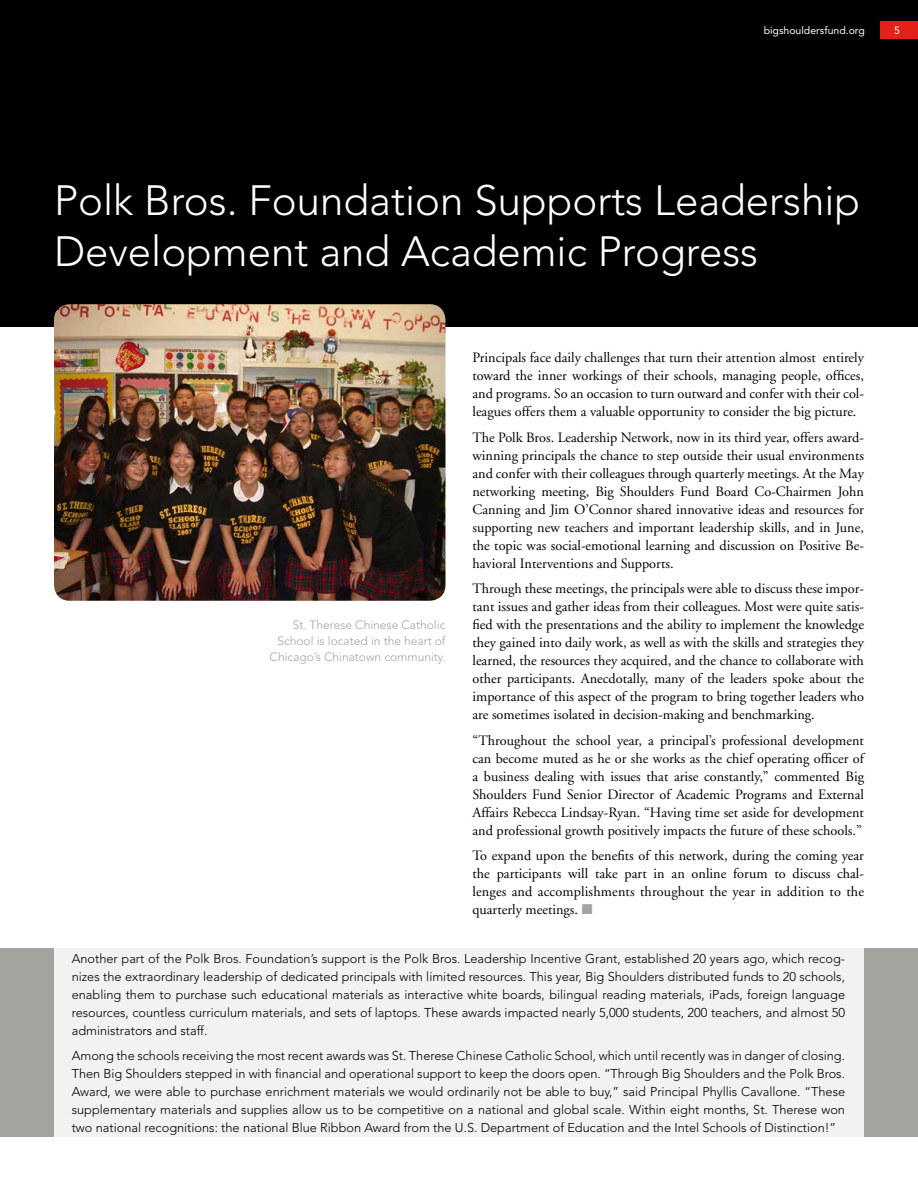
<style>
.page{position:relative;width:918px;height:1188px;background:#fff}
.page>*{position:absolute;margin:0;border:0;box-sizing:border-box;transform-origin:0 0}
.t1{font:300 42px/51px "Avenir";color:#fff}
.t2{font:14.25px/18px "Adobe Garamond";color:#000;text-align:justify}
.t3{font:300 12.75px/18px "Avenir";color:#000;text-align:justify}
.t4{font:300 12px/15.8px "Avenir";color:#a2a49e;text-align:right}
.t5{font:10.5px "Avenir";color:#fff}
.s1{color:#a2a49e}
</style>
<div class="page">
<div style="left:40px;top:948px;width:848px;height:188px;background:#f2f2f1"></div>
<div style="left:0;top:0;width:918px;height:326px;background:#000"></div>
<div style="left:880px;top:21px;width:38px;height:18px;background:#e32119"></div>
<img style="left:54px;top:304px;width:392px;height:297px">
<div style="left:0;top:948px;width:54px;height:188px;background:#a2a49e"></div>
<div style="left:864px;top:948px;width:54px;height:188px;background:#a2a49e"></div>
<p class="t5" style="left:764px;top:24px;width:103px">bigshouldersfund.org</p>
<p class="t5" style="left:894px;top:24px;width:7px">5</p>
<h1 class="t1" style="left:54px;top:175px;width:808px">Polk Bros. Foundation Supports Leadership<br>Development and Academic Progress</h1>
<p class="t2" style="left:472px;top:349px;width:393px">Principals face daily challenges that turn their attention almost entirely toward the inner workings of their schools, managing people, offices, and programs. So an occasion to turn outward and confer with their col&shy;leagues offers them a valuable opportunity to consider the big picture.</p>
<p class="t2" style="left:472px;top:428px;width:393px">The Polk Bros. Leadership network, now in its third year, offers award&shy;winning principals the chance to step outside their usual environments and confer with their colleagues through quarterly meetings. at the May networking meeting, Big Shoulders Fund Board Co-Chairmen John Canning and Jim o’Connor shared innovative ideas and resources for supporting new teachers and important leadership skills, and in June, the topic was social-emotional learning and discussion on Positive Be&shy;havioral interventions and Supports.</p>
<p class="t2" style="left:472px;top:580px;width:393px">Through these meetings, the principals were able to discuss these impor&shy;tant issues and gather ideas from their colleagues. Most were quite satis&shy;fied with the presentations and the ability to implement the knowledge they gained into daily work, as well as with the skills and strategies they learned, the resources they acquired, and the chance to collaborate with other participants. anecdotally, many of the leaders spoke about the importance of this aspect of the program to bring together leaders who are sometimes isolated in decision-making and benchmarking.</p>
<p class="t2" style="left:472px;top:731px;width:393px">“Throughout the school year, a principal’s professional development can become muted as he or she works as the chief operating officer of a business dealing with issues that arise constantly,” commented Big Shoulders Fund Senior Director of academic Programs and External affairs rebecca Lindsay-ryan. “Having time set aside for development and professional growth positively impacts the future of these schools.”</p>
<p class="t2" style="left:473px;top:847px;width:393px">To expand upon the benefits of this network, during the coming year the participants will take part in an online forum to discuss chal&shy;lenges and accomplishments throughout the year in addition to the quarterly meetings. <span class="s1">■</span></p>
<p class="t3" style="left:72px;top:949px;width:775px">Another part of the Polk Bros. Foundation’s support is the Polk Bros. Leadership Incentive Grant, established 20 years ago, which recog&shy;nizes the extraordinary leadership of dedicated principals with limited resources. This year, Big Shoulders distributed funds to 20 schools, enabling them to purchase such educational materials as interactive white boards, bilingual reading materials, iPads, foreign language resources, countless curriculum materials, and sets of laptops. These awards impacted nearly 5,000 students, 200 teachers, and almost 50 administrators and staff.</p>
<p class="t3" style="left:72px;top:1047px;width:775px">Among the schools receiving the most recent awards was St. Therese Chinese Catholic School, which until recently was in danger of closing.<br>Then Big Shoulders stepped in with financial and operational support to keep the doors open. “Through Big Shoulders and the Polk Bros.<br>Award, we were able to purchase enrichment materials we would ordinarily not be able to buy,” said Principal Phyllis Cavallone. “These supplementary materials and supplies allow us to be competitive on a national and global scale. Within eight months, St. Therese won two national recognitions: the national Blue Ribbon Award from the u.S. Department of Education and the Intel Schools of Distinction!”</p>
<p class="t4" style="left:270px;top:617px;width:177px">St. Therese Chinese Catholic<br>School is located in the heart of<br>Chicago’s Chinatown community.</p>
</div>
